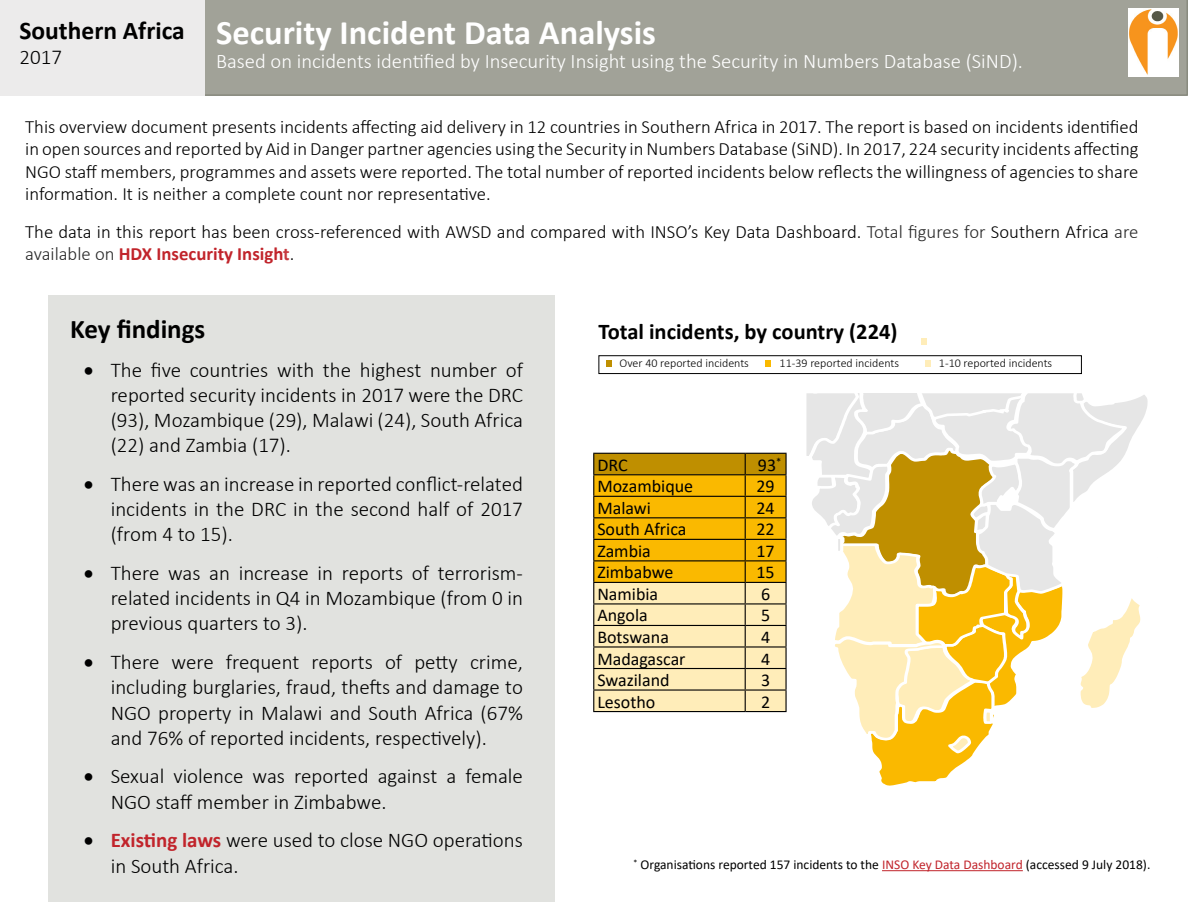
<style>
.page{position:relative;width:1188px;height:918px;background:#fff}
.page>*{position:absolute;margin:0;border:0;box-sizing:border-box;transform-origin:0 0}
.t1{font:700 34.5px "Calibri";color:#fff}
.t2{font:700 27px "Calibri";color:#000}
.t3{font:700 25.5px "Calibri";color:#000}
.t4{font:700 22.5px "Calibri";color:#000}
.t5{font:300 21px/25.2px "Calibri";color:#000;text-align:justify}
.t6{font:300 20.7px "Calibri";color:#fff}
.t7{font:300 18.75px/22.5px "Calibri";color:#000;text-align:justify}
.t8{font:18px "Calibri";color:#000}
.t9{font:13.5px "Calibri";color:#000}
.t10{font:300 12px "Calibri";color:#000}
.s1{color:#292929}
.s2{font-weight:700;color:#c1242b}
.s3{font-weight:700;color:#c73a40}
.s4{color:#c1242b}
</style>
<div class="page">
<svg style="left:921px;top:338px;width:6px;height:6px"></svg>
<div style="left:48px;top:295px;width:506px;height:607px;background:#e1e2df"></div>
<hr style="left:745px;top:453px;width:42px;height:1px;background:#000">
<hr style="left:745px;top:474px;width:42px;height:1px;background:#000">
<hr style="left:745px;top:496px;width:42px;height:1px;background:#000">
<hr style="left:745px;top:517px;width:42px;height:1px;background:#000">
<hr style="left:745px;top:539px;width:42px;height:1px;background:#000">
<hr style="left:745px;top:560px;width:42px;height:1px;background:#000">
<hr style="left:745px;top:582px;width:42px;height:1px;background:#000">
<hr style="left:745px;top:603px;width:42px;height:1px;background:#000">
<hr style="left:745px;top:625px;width:42px;height:1px;background:#000">
<hr style="left:745px;top:646px;width:42px;height:2px;background:#000">
<hr style="left:745px;top:668px;width:42px;height:1px;background:#000">
<hr style="left:745px;top:689px;width:42px;height:2px;background:#000">
<hr style="left:745px;top:711px;width:42px;height:1px;background:#000">
<hr style="left:785px;top:454px;width:2px;height:20px;background:#000">
<hr style="left:785px;top:475px;width:2px;height:21px;background:#000">
<hr style="left:785px;top:497px;width:2px;height:20px;background:#000">
<hr style="left:785px;top:518px;width:2px;height:21px;background:#000">
<hr style="left:785px;top:540px;width:2px;height:20px;background:#000">
<hr style="left:785px;top:561px;width:2px;height:21px;background:#000">
<hr style="left:785px;top:583px;width:2px;height:20px;background:#000">
<hr style="left:785px;top:605px;width:2px;height:20px;background:#000">
<hr style="left:785px;top:626px;width:2px;height:20px;background:#000">
<hr style="left:785px;top:648px;width:2px;height:20px;background:#000">
<hr style="left:785px;top:669px;width:2px;height:20px;background:#000">
<svg style="left:593px;top:453px;width:193px;height:259px;background:#e6c156"></svg>
<hr style="left:785px;top:691px;width:2px;height:20px;background:#000">
<div style="left:204px;top:0;width:984px;height:96px;background:#a1a298"></div>
<div style="left:0;top:0;width:204px;height:96px;background:#ecebeb"></div>
<svg style="left:806px;top:393px;width:342px;height:393px"></svg>
<img style="left:1128px;top:8px;width:50px;height:68px">
<hr style="left:882px;top:870px;width:141px;height:1px;background:#c1242b">
<div style="left:606px;top:360px;width:6px;height:7px;background:#bf8f00"></div>
<div style="left:598px;top:355px;width:484px;height:19px;border:1px solid #000"></div>
<div style="left:925px;top:360px;width:6px;height:7px;background:#ffedb9"></div>
<div style="left:765px;top:360px;width:6px;height:7px;background:#fab900"></div>
<p class="t3" style="left:20px;top:12px;width:167px">Southern Africa</p>
<p class="t5" style="left:20px;top:44px;width:44px">2017</p>
<h1 class="t1" style="left:216px;top:8px;width:441px">Security Incident Data Analysis</h1>
<p class="t6" style="left:216px;top:49px;width:808px">Based on incidents identified by Insecurity Insight using the Security in Numbers Database (SiND).</p>
<p class="t7" style="left:25px;top:115px;width:1115px">This overview document presents incidents affecting aid delivery in 12 countries in Southern Africa in 2017. The report is based on incidents identified in open sources and reported by Aid in Danger partner agencies using the Security in Numbers Database (SiND). In 2017, 224 security incidents affecting NGO staff members, programmes and assets were reported. The total number of reported incidents below reflects the willingness of agencies to share information. It is neither a complete count nor representative.</p>
<p class="t7" style="left:25px;top:220px;width:1115px">The data in this report has been cross-referenced with AWSD and compared with INSO’s Key Data Dashboard. <span class="s1">Total figures for</span> Southern Africa <span class="s1">are available on</span> <span class="s2">HDX Insecurity Insigh</span><span class="s3">t</span>.</p>
<p class="t2" style="left:70px;top:310px;width:137px">Key findings</p>
<p class="t4" style="left:598px;top:315px;width:301px">Total incidents, by country (224)</p>
<p class="t5" style="left:111px;top:357px;width:414px;text-indent:-27px">• The five countries with the highest number of reported security incidents in 2017 were the DRC (93), Mozambique (29), Malawi (24), South Africa (22) and Zambia (17).</p>
<p class="t5" style="left:111px;top:471px;width:414px;text-indent:-27px">• There was an increase in reported conflict-related incidents in the DRC in the second half of 2017 (from 4 to 15).</p>
<p class="t5" style="left:111px;top:560px;width:414px;text-indent:-27px">• There was an increase in reports of terrorism&shy;related incidents in Q4 in Mozambique (from 0 in previous quarters to 3).</p>
<p class="t5" style="left:111px;top:649px;width:414px;text-indent:-27px">• There were frequent reports of petty crime, including burglaries, fraud, thefts and damage to NGO property in Malawi and South Africa (67% and 76% of reported incidents, respectively).</p>
<p class="t5" style="left:111px;top:764px;width:414px;text-indent:-27px">• Sexual violence was reported against a female<br>NGO staff member in Zimbabwe.</p>
<p class="t5" style="left:111px;top:828px;width:414px;text-indent:-27px">• <span class="s2">Existing laws</span> were used to close NGO operations in South Africa.</p>
<p class="t10" style="left:620px;top:356px;width:131px">Over 40 reported incidents</p>
<p class="t10" style="left:780px;top:356px;width:121px">11-39 reported incidents</p>
<p class="t10" style="left:939px;top:356px;width:115px">1-10 reported incidents</p>
<p class="t8" style="left:597px;top:452px;width:32px">DRC</p>
<p class="t8" style="left:758px;top:452px;width:25px">93<sup>*</sup></p>
<p class="t8" style="left:597px;top:474px;width:97px">Mozambique</p>
<p class="t8" style="left:757px;top:474px;width:20px">29</p>
<p class="t8" style="left:597px;top:495px;width:55px">Malawi</p>
<p class="t8" style="left:757px;top:495px;width:20px">24</p>
<p class="t8" style="left:597px;top:517px;width:91px">South Africa</p>
<p class="t8" style="left:757px;top:517px;width:20px">22</p>
<p class="t8" style="left:597px;top:538px;width:55px">Zambia</p>
<p class="t8" style="left:757px;top:538px;width:20px">17</p>
<p class="t8" style="left:597px;top:560px;width:78px">Zimbabwe</p>
<p class="t8" style="left:757px;top:560px;width:20px">15</p>
<p class="t8" style="left:597px;top:581px;width:62px">Namibia</p>
<p class="t8" style="left:761px;top:581px;width:11px">6</p>
<p class="t8" style="left:597px;top:603px;width:52px">Angola</p>
<p class="t8" style="left:761px;top:603px;width:11px">5</p>
<p class="t8" style="left:597px;top:625px;width:73px">Botswana</p>
<p class="t8" style="left:761px;top:625px;width:11px">4</p>
<p class="t8" style="left:597px;top:646px;width:90px">Madagascar</p>
<p class="t8" style="left:761px;top:646px;width:11px">4</p>
<p class="t8" style="left:597px;top:668px;width:74px">Swaziland</p>
<p class="t8" style="left:761px;top:668px;width:11px">3</p>
<p class="t8" style="left:597px;top:689px;width:60px">Lesotho</p>
<p class="t8" style="left:761px;top:689px;width:11px">2</p>
<p class="t9" style="left:634px;top:855px;width:518px"><sup>*</sup> Organisations reported 157 incidents to the <span class="s4">INSO Key Data Dashboard</span> (accessed 9 July 2018).</p>
</div>
